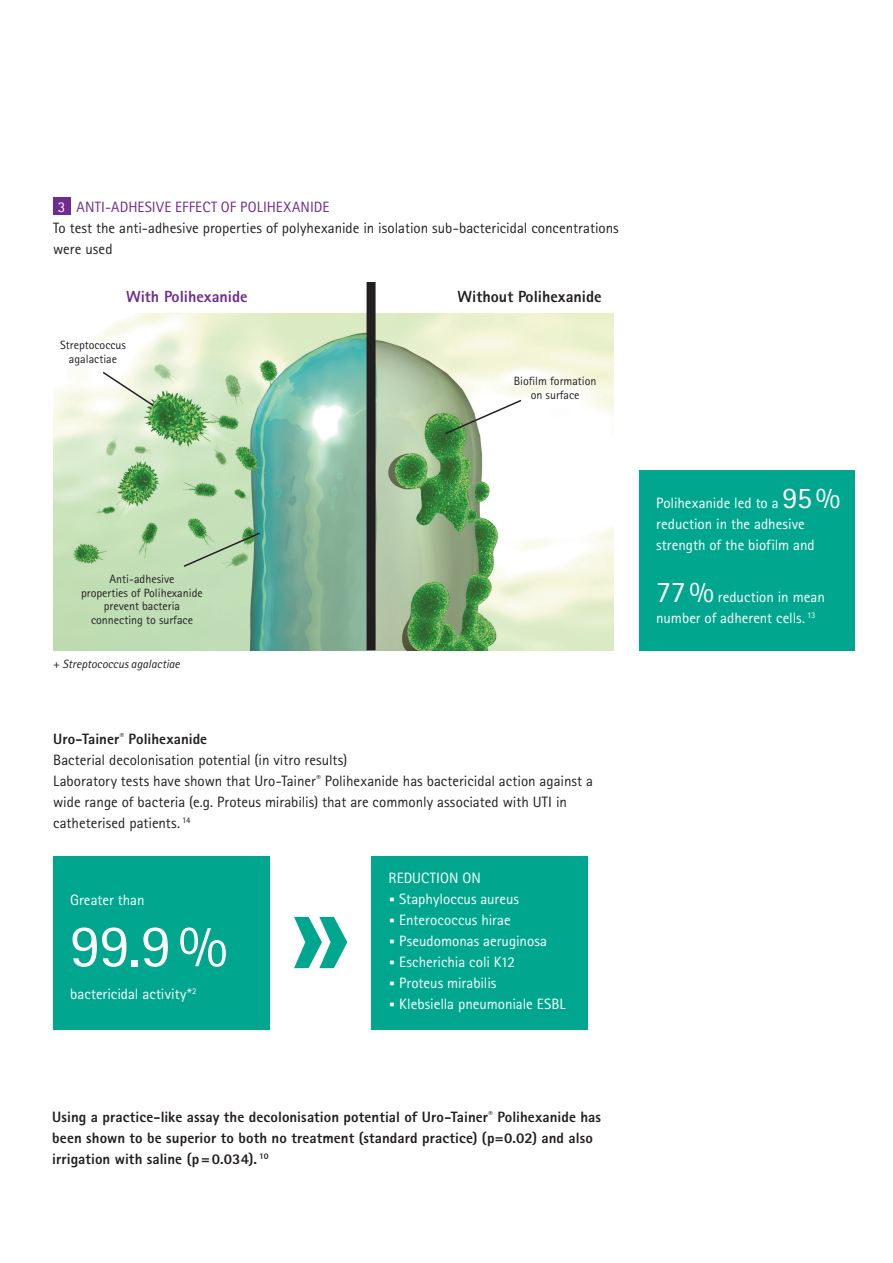
<style>
.page{position:relative;width:893px;height:1263px;background:#fff}
.page>*{position:absolute;margin:0;border:0;box-sizing:border-box;transform-origin:0 0}
.t1{font:60px "Rotis Sans Serif Pro";color:#fff}
.t2{font:800 16.2px "Rotis Sans Serif Pro";color:#231f20}
.t3{font:800 16.2px "Rotis Sans Serif Pro";color:#702b91}
.t4{font:15px/21px "Rotis Sans Serif Pro";color:#231f20}
.t5{font:15px/21px "Rotis Sans Serif Pro";color:#fff}
.t6{font:800 15px/21px "Rotis Sans Serif Pro";letter-spacing:.005em;color:#231f20}
.t7{font:15px "Rotis Sans Serif Pro";letter-spacing:.015em;color:#702b91}
.t8{font:12px/13.5px "Rotis Sans Serif Std";color:#231f20;text-align:center}
.t9{font:italic 12px "Rotis Sans Serif Pro";color:#231f20}
.t10{font:12px/13.5px "Rotis Sans Serif Pro";color:#231f20;text-align:center}
.s1{font-style:normal}
.s2{font-weight:800}
.s3{font-weight:800;font-size:30px}
.s4{font-size:30px}
</style>
<div class="page">
<img style="left:53px;top:313px;width:561px;height:337px">
<div style="left:367px;top:282px;width:9px;height:368px;background:#231f20"></div>
<svg style="left:443px;top:398px;width:80px;height:38px"></svg>
<svg style="left:182px;top:531px;width:80px;height:37px;background:#a2c6a0"></svg>
<svg style="left:101px;top:370px;width:55px;height:38px"></svg>
<div style="left:639px;top:470px;width:216px;height:180px;background:#00a78e"></div>
<div style="left:53px;top:856px;width:217px;height:173px;background:#00a78e"></div>
<div style="left:372px;top:856px;width:216px;height:173px;background:#00a78e"></div>
<div style="left:53px;top:198px;width:17px;height:17px;background:#702b91"></div>
<svg style="left:294px;top:916px;width:54px;height:53px"></svg>
<p class="t7" style="left:76px;top:198px;width:254px">ANTI-ADHESIVE EFFECT OF POLIHEXANIDE</p>
<p class="t4" style="left:53px;top:218px;width:567px">To test the anti-adhesive properties of polyhexanide in isolation sub-bactericidal concentrations were used</p>
<p class="t5" style="left:58px;top:196px;width:9px">3</p>
<p class="t3" style="left:126px;top:286px;width:123px">With Polihexanide</p>
<p class="t2" style="left:458px;top:286px;width:145px">Without Polihexanide</p>
<p class="t10" style="left:60px;top:339px;width:67px">Streptococcus agalactiae</p>
<p class="t8" style="left:81px;top:572px;width:123px">Anti-adhesive<br>properties of Polihexanide prevent bacteria connecting to surface</p>
<p class="t9" style="left:53px;top:657px;width:128px"><span class="s1">+</span> Streptococcus agalactiae</p>
<p class="t8" style="left:514px;top:374px;width:84px">Biofilm formation on surface</p>
<p class="t4" style="left:53px;top:728px;width:541px"><span class="s2">Uro-Tainer</span><sup>®</sup> <span class="s2">Polihexanide<br></span>Bacterial decolonisation potential (in vitro results)<br>Laboratory tests have shown that Uro-Tainer<sup>®</sup> Polihexanide has bactericidal action against a wide range of bacteria (e.g. Proteus mirabilis) that are commonly associated with UTI in catheterised patients. <sup>14</sup></p>
<p class="t5" style="left:70px;top:889px;width:76px">Greater than</p>
<h1 class="t1" style="left:70px;top:910px;width:159px">99.9%</h1>
<p class="t5" style="left:70px;top:984px;width:128px">bactericidal activity*<sup>2</sup></p>
<p class="t5" style="left:389px;top:868px;width:178px">REDUCTION ON<br><span class="s3">·</span> Staphyloccus aureus<br><span class="s3">·</span> Enterococcus hirae<br><span class="s3">·</span> Pseudomonas aeruginosa<br><span class="s3">·</span> Escherichia coli K12<br><span class="s3">·</span> Proteus mirabilis<br><span class="s3">·</span> Klebsiella pneumoniale ESBL</p>
<p class="t5" style="left:656px;top:492px;width:186px">Polihexanide led to a <span class="s4">95% </span>reduction in the adhesive strength of the biofilm and</p>
<p class="t5" style="left:656px;top:586px;width:170px"><span class="s4">77%</span> reduction in mean number of adherent cells. <sup>13</sup></p>
<p class="t6" style="left:52px;top:1107px;width:550px">Using a practice-like assay the decolonisation potential of Uro-Tainer<sup>®</sup> Polihexanide has been shown to be superior to both no treatment (standard practice) (p=0.02) and also irrigation with saline (p=0.034). <sup>10</sup></p>
</div>
